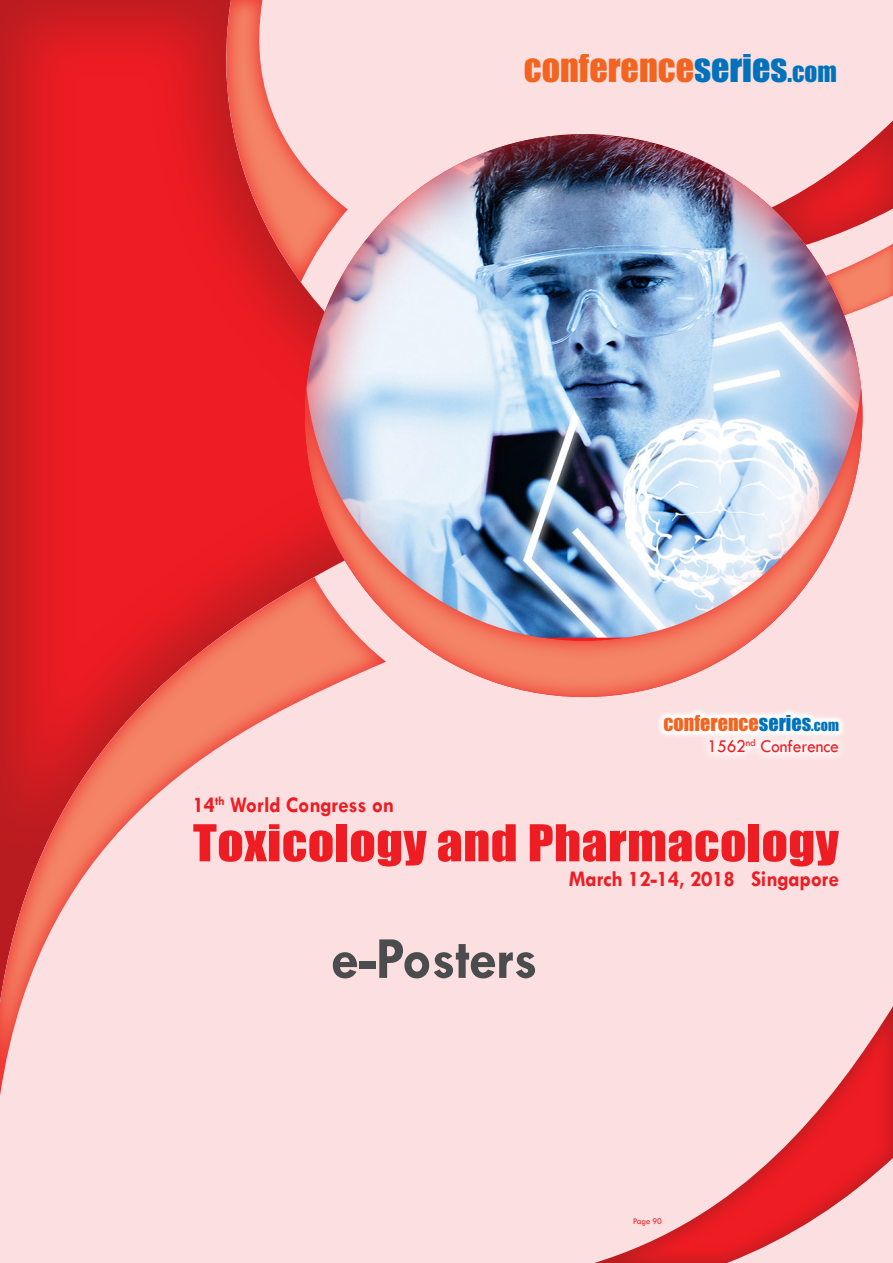
<style>
.page{position:relative;width:893px;height:1263px;background:#fcdfe0}
.page>*{position:absolute;margin:0;border:0;box-sizing:border-box;transform-origin:0 0}
.t1{font:700 60px "Tw Cen";letter-spacing:-.01em;color:#4b4c4d;scale:.95 1}
.t2{font:46.95px "Impact";letter-spacing:.01em;color:#ee1d23;scale:1.1 1}
.t3{font:36px "Impact";color:#f36421}
.t4{font:700 22.5px "Tw Cen";letter-spacing:-.01em;color:#ee1d23;scale:.95 1}
.t5{font:20.25px "Impact";color:#f36421}
.t6{font:18.6px "Tw Cen";letter-spacing:-.01em;color:#ee1d23;scale:.95 1}
.t7{font:9px "Tw Cen";letter-spacing:-.02em;color:#ee1d23;scale:.95 1}
.s1{color:#0072bc}
.s2{font-size:25.2px;color:#0072bc}
.s3{font-size:14.1px;color:#0072bc}
</style>
<div class="page">
<div style="left:589px;top:1003px;width:304px;height:260px;background:#a61c1f;opacity:.75"></div>
<div style="left:0;top:0;width:559px;height:1004px;background:#a61c1f;opacity:.75"></div>
<div style="left:0;top:577px;width:387px;height:522px;background:#ee1d23;opacity:.75"></div>
<div style="left:225px;top:0;width:124px;height:284px;background:#ee1d23;opacity:.75"></div>
<svg style="left:864px;top:120px;width:29px;height:103px"></svg>
<div style="left:823px;top:242px;width:70px;height:75px;background:#ee1d23;opacity:.75"></div>
<svg style="left:659px;top:710px;width:184px;height:26px;fill:#fefdfe"></svg>
<svg style="left:698px;top:727px;width:145px;height:29px;fill:#fdf2f3"></svg>
<img style="left:303px;top:133px;width:561px;height:253px">
<div style="left:303px;top:386px;width:561px;height:314px;background:#ee1d23;opacity:.75"></div>
<h3 class="t3" style="left:524px;top:40px;width:314px">conference<span class="s1">series</span><span class="s2">.com</span></h3>
<p class="t5" style="left:663px;top:707px;width:177px">conference<span class="s1">series</span><span class="s3">.com</span></p>
<p class="t6" style="left:707px;top:735px;width:140px">1562<sup>nd</sup> Conference</p>
<p class="t4" style="left:193px;top:791px;width:214px">14<sup>th</sup> World Congress on</p>
<h2 class="t2" style="left:193px;top:806px;width:589px">Toxicology and Pharmacology</h2>
<p class="t1" style="left:331px;top:923px;width:219px">e-Posters</p>
<p class="t4" style="left:569px;top:865px;width:286px">March 12-14, 2018 Singapore</p>
<p class="t7" style="left:633px;top:1215px;width:32px">Page 90</p>
</div>
